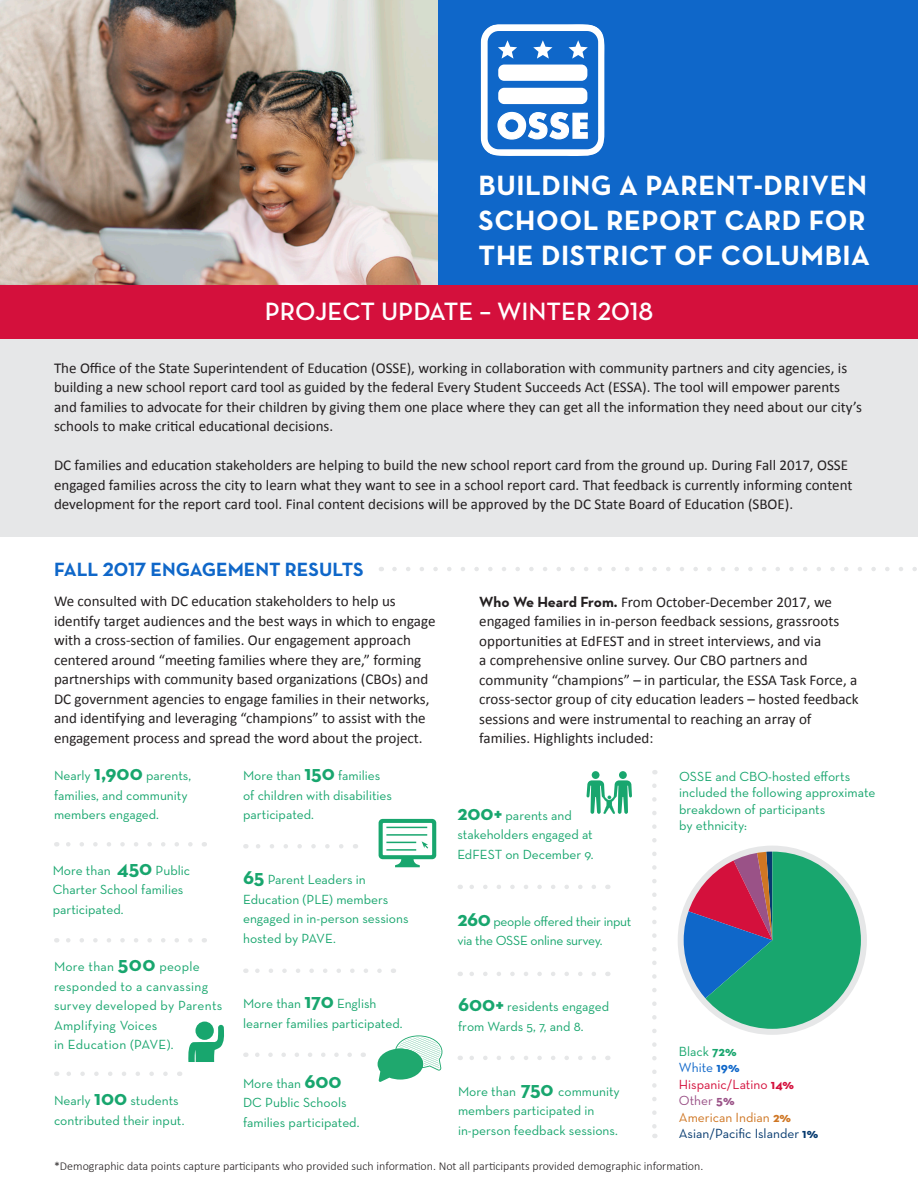
<style>
.page{position:relative;width:918px;height:1188px;background:#fff}
.page>*{position:absolute;margin:0;border:0;box-sizing:border-box;transform-origin:0 0}
.t1{font:700 28.35px "Neutraface Text";letter-spacing:.02em;color:#fff}
.t2{font:600 25.5px "Neutraface Text";color:#fff}
.t3{font:700 19.5px "Neutraface Text";color:#0f67c9}
.t4{font:15px/19.5px "Calibri";color:#231f20}
.t5{font:13.5px/19.5px "Neutraface Text";color:#18a66e}
.t6{font:13.5px/19.5px "Neutraface Text";letter-spacing:.02em;color:#18a66e}
.t7{font:13.5px/19.5px "Neutraface Text";letter-spacing:-.02em;color:#18a66e}
.t8{font:13.5px "Neutraface Text";color:#063a6f}
.t9{font:13.5px "Neutraface Text";color:#d4103c}
.t10{font:13.5px "Neutraface Text";color:#cf7623}
.t11{font:13.5px "Neutraface Text";color:#0f67c9}
.t12{font:13.5px "Neutraface Text";color:#9a5287}
.t13{font:300 12px "Calibri";color:#231f20}
.s1{font-family:"Neutraface Text";font-weight:700}
.s2{font-weight:700;font-size:21px}
.s3{font-weight:700}
</style>
<div class="page">
<img style="left:0;top:0;width:439px;height:285px">
<div style="left:439px;top:0;width:479px;height:300px;background:#0f67c9"></div>
<div style="left:0;top:328px;width:918px;height:209px;background:#e6e7e8"></div>
<div style="left:0;top:285px;width:918px;height:54px;background:#d4103c"></div>
<svg style="left:394px;top:567px;width:523px;height:4px"></svg>
<svg style="left:652px;top:786px;width:5px;height:352px"></svg>
<svg style="left:256px;top:844px;width:85px;height:5px"></svg>
<svg style="left:255px;top:969px;width:125px;height:4px"></svg>
<svg style="left:460px;top:885px;width:134px;height:4px"></svg>
<svg style="left:460px;top:972px;width:134px;height:4px"></svg>
<svg style="left:460px;top:1056px;width:134px;height:4px"></svg>
<svg style="left:66px;top:842px;width:124px;height:5px"></svg>
<svg style="left:66px;top:938px;width:124px;height:5px"></svg>
<svg style="left:66px;top:1072px;width:100px;height:4px"></svg>
<svg style="left:587px;top:771px;width:45px;height:43px"></svg>
<svg style="left:379px;top:819px;width:57px;height:48px"></svg>
<hr style="left:386px;top:827px;width:41px;height:1px;background:#18a66e">
<hr style="left:386px;top:834px;width:41px;height:2px;background:#18a66e">
<hr style="left:386px;top:842px;width:30px;height:1px;background:#18a66e">
<hr style="left:386px;top:849px;width:30px;height:2px;background:#18a66e">
<div style="left:195px;top:1022px;width:19px;height:18px;background:#18a66e;border-radius:50%"></div>
<svg style="left:188px;top:1025px;width:36px;height:37px"></svg>
<svg style="left:378px;top:1035px;width:64px;height:47px"></svg>
<svg style="left:481px;top:24px;width:124px;height:132px"></svg>
<svg style="left:678px;top:849px;width:185px;height:179px"></svg>
<div style="left:678px;top:846px;width:189px;height:189px;border:6px solid #e6e7e8;border-radius:50%"></div>
<svg style="left:255px;top:1053px;width:95px;height:4px"></svg>
<p class="t1" style="left:479px;top:167px;width:390px">BUILDING A PARENT-DRIVEN</p>
<p class="t1" style="left:479px;top:202px;width:388px">SCHOOL REPORT CARD FOR</p>
<p class="t1" style="left:479px;top:237px;width:393px">THE DISTRICT OF COLUMBIA</p>
<p class="t2" style="left:265px;top:296px;width:390px">PROJECT UPDATE – WINTER 2018</p>
<p class="t4" style="left:54px;top:358px;width:809px">The Office of the State Superintendent of Education (OSSE), working in collaboration with community partners and city agencies, is building a new school report card tool as guided by the federal Every Student Succeeds Act (ESSA). The tool will empower parents and families to advocate for their children by giving them one place where they can get all the information they need about our city’s schools to make critical educational decisions.</p>
<p class="t4" style="left:54px;top:456px;width:800px">DC families and education stakeholders are helping to build the new school report card from the ground up. During Fall 2017, OSSE engaged families across the city to learn what they want to see in a school report card. That feedback is currently informing content development for the report card tool. Final content decisions will be approved by the DC State Board of Education (SBOE).</p>
<p class="t3" style="left:54px;top:557px;width:311px">FALL 2017 ENGAGEMENT RESULTS</p>
<p class="t4" style="left:54px;top:592px;width:383px">We consulted with DC education stakeholders to help us identify target audiences and the best ways in which to engage with a cross-section of families. Our engagement approach centered around “meeting families where they are,” forming partnerships with community based organizations (CBOs) and DC government agencies to engage families in their networks, and identifying and leveraging “champions” to assist with the engagement process and spread the word about the project.</p>
<p class="t4" style="left:479px;top:592px;width:381px"><span class="s1">Who We Heard From.</span> From October-December 2017, we engaged families in in-person feedback sessions, grassroots opportunities at EdFEST and in street interviews, and via<br>a comprehensive online survey. Our CBO partners and community “champions” – in particular, the ESSA Task Force, a cross-sector group of city education leaders – hosted feedback sessions and were instrumental to reaching an array of families. Highlights included:</p>
<p class="t5" style="left:54px;top:766px;width:139px">Nearly <span class="s2">1,900</span> parents, families, and community members engaged.</p>
<p class="t5" style="left:53px;top:860px;width:139px">More than <span class="s2">450</span> Public<br>Charter School families participated.</p>
<p class="t5" style="left:243px;top:766px;width:150px">More than <span class="s2">150</span> families of children with disabilities participated.</p>
<p class="t5" style="left:243px;top:870px;width:167px"><span class="s2">65</span> Parent Leaders in<br>Education (PLE) members engaged in in-person sessions hosted by PAVE.</p>
<p class="t5" style="left:457px;top:805px;width:138px"><span class="s2">200+</span> parents and stakeholders engaged at<br>EdFEST on December 9.</p>
<p class="t7" style="left:457px;top:911px;width:176px"><span class="s2">260</span> people offered their input via the OSSE online survey.</p>
<p class="t5" style="left:679px;top:767px;width:198px;line-height:16.5px">OSSE and CBO-hosted efforts included the following approximate breakdown of participants</p>
<p class="t5" style="left:679px;top:815px;width:69px">by ethnicity:</p>
<p class="t6" style="left:54px;top:957px;width:170px">More than <span class="s2">500</span> people responded to a canvassing survey developed by Parents<br>Amplifying Voices</p>
<p class="t6" style="left:54px;top:1035px;width:121px">in Education (PAVE).</p>
<p class="t5" style="left:243px;top:993px;width:135px">More than <span class="s2">170</span> English</p>
<p class="t5" style="left:243px;top:1013px;width:161px">learner families participated.</p>
<p class="t5" style="left:458px;top:996px;width:153px"><span class="s2">600+</span> residents engaged from Wards 5, 7, and 8.</p>
<p class="t5" style="left:679px;top:1041px;width:59px">Black <span class="s3">72%</span></p>
<p class="t11" style="left:679px;top:1059px;width:62px">White <span class="s3">19%</span></p>
<p class="t9" style="left:679px;top:1076px;width:117px">Hispanic/Latino <span class="s3">14%</span></p>
<p class="t12" style="left:679px;top:1092px;width:57px">Other <span class="s3">5%</span></p>
<p class="t10" style="left:679px;top:1109px;width:114px">American Indian <span class="s3">2%</span></p>
<p class="t8" style="left:679px;top:1125px;width:141px">Asian/Pacific Islander <span class="s3">1%</span></p>
<p class="t5" style="left:243px;top:1073px;width:100px">More than <span class="s2">600</span></p>
<p class="t5" style="left:243px;top:1092px;width:105px">DC Public Schools</p>
<p class="t5" style="left:243px;top:1112px;width:118px">families participated.</p>
<p class="t13" style="left:54px;top:1158px;width:651px">*Demographic data points capture participants who provided such information. Not all participants provided demographic information.</p>
<p class="t5" style="left:458px;top:1081px;width:163px">More than <span class="s2">750</span> community members participated in</p>
<p class="t5" style="left:458px;top:1120px;width:161px">in-person feedback sessions.</p>
<p class="t5" style="left:54px;top:1091px;width:132px">Nearly <span class="s2">100</span> students contributed their input.</p>
</div>
